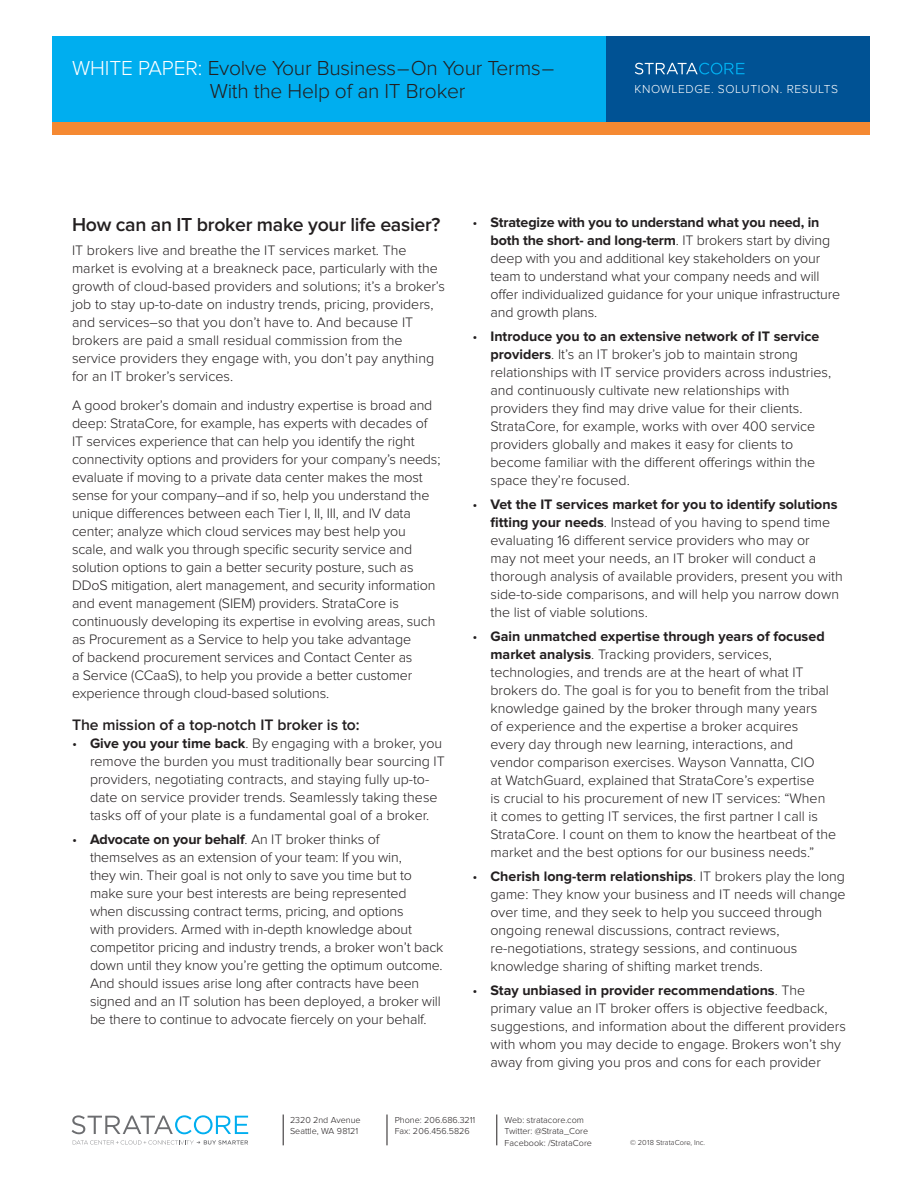
<style>
.page{position:relative;width:918px;height:1188px;background:#fff}
.page>*{position:absolute;margin:0;border:0;box-sizing:border-box;transform-origin:0 0}
.Body_header{font:300 21px/22.5px "Proxima Nova";letter-spacing:-.01em;color:#231f20}
.body_header_2{font:600 19.5px "Proxima Nova";letter-spacing:-.015em;color:#231f20}
.body_header_3{font:600 15.75px "Proxima Nova";letter-spacing:-.005em;color:#231f20}
.Bullet_text{font:300 14.25px/18px "Proxima Nova";color:#231f20}
.Body_text{font:300 14.25px/18px "Proxima Nova";letter-spacing:-.01em;color:#231f20}
.t1{font:300 12px "Proxima Nova";letter-spacing:.05em;color:#fff}
.Body_text-2{font:300 9px/11.2px "Proxima Nova";color:#231f20}
.t2{font:300 7.5px "Proxima Nova";color:#231f20}
.s1{color:#fff}
.s2{font-weight:700}
</style>
<div class="page">
<div style="left:603px;top:36px;width:267px;height:86px;background:#005294"></div>
<div style="left:52px;top:36px;width:554px;height:86px;background:#00aeef"></div>
<div style="left:52px;top:122px;width:818px;height:13px;background:#f58932"></div>
<svg style="left:635px;top:63px;width:110px;height:11px"></svg>
<hr style="left:387px;top:1115px;width:1px;height:30px;background:#231f20">
<hr style="left:283px;top:1115px;width:1px;height:30px;background:#231f20">
<hr style="left:496px;top:1115px;width:1px;height:30px;background:#231f20">
<svg style="left:72px;top:1115px;width:176px;height:19px"></svg>
<svg style="left:73px;top:1140px;width:175px;height:5px"></svg>
<p class="Body_header" style="left:210px;top:57px;width:346px;text-indent:-138px"><span class="s1">WHITE PAPER:</span> Evolve Your Business–On Your Terms–<br>With the Help of an IT Broker</p>
<p class="t1" style="left:634px;top:82px;width:205px">KNOWLEDGE. SOLUTION. RESULTS</p>
<p class="body_header_2" style="left:72px;top:214px;width:370px">How can an IT broker make your life easier?</p>
<p class="Body_text" style="left:72px;top:242px;width:375px">IT brokers live and breathe the IT services market. The market is evolving at a breakneck pace, particularly with the growth of cloud-based providers and solutions; it’s a broker’s job to stay up-to-date on industry trends, pricing, providers, and services–so that you don’t have to. And because IT brokers are paid a small residual commission from the service providers they engage with, you don’t pay anything for an IT broker’s services.</p>
<p class="Body_text" style="left:72px;top:396px;width:370px">A good broker’s domain and industry expertise is broad and deep: StrataCore, for example, has experts with decades of IT services experience that can help you identify the right connectivity options and providers for your company’s needs; evaluate if moving to a private data center makes the most sense for your company–and if so, help you understand the unique differences between each Tier I, II, III, and IV data center; analyze which cloud services may best help you scale, and walk you through specific security service and solution options to gain a better security posture, such as DDoS mitigation, alert management, and security information and event management (SIEM) providers. StrataCore is continuously developing its expertise in evolving areas, such as Procurement as a Service to help you take advantage<br>of backend procurement services and Contact Center as<br>a Service (CCaaS), to help you provide a better customer experience through cloud-based solutions.</p>
<p class="body_header_3" style="left:72px;top:716px;width:289px">The mission of a top-notch IT broker is to:</p>
<p class="Bullet_text" style="left:90px;top:735px;width:356px;text-indent:-18px">• <span class="s2">Give you your time back</span>. By engaging with a broker, you remove the burden you must traditionally bear sourcing IT providers, negotiating contracts, and staying fully up-to&shy;date on service provider trends. Seamlessly taking these tasks off of your plate is a fundamental goal of a broker.</p>
<p class="Bullet_text" style="left:90px;top:831px;width:355px;text-indent:-18px">• <span class="s2">Advocate on your behalf</span>. An IT broker thinks of themselves as an extension of your team: If you win,<br>they win. Their goal is not only to save you time but to make sure your best interests are being represented<br>when discussing contract terms, pricing, and options<br>with providers. Armed with in-depth knowledge about competitor pricing and industry trends, a broker won’t back down until they know you’re getting the optimum outcome.<br>And should issues arise long after contracts have been signed and an IT solution has been deployed, a broker will be there to continue to advocate fiercely on your behalf.</p>
<p class="Bullet_text" style="left:490px;top:214px;width:351px;text-indent:-18px">• <span class="s2">Strategize with you to understand what you need, in both the short- and long-term</span>. IT brokers start by diving deep with you and additional key stakeholders on your team to understand what your company needs and will offer individualized guidance for your unique infrastructure and growth plans.</p>
<p class="Bullet_text" style="left:490px;top:328px;width:342px;text-indent:-18px">• <span class="s2">Introduce you to an extensive network of IT service providers</span>. It’s an IT broker’s job to maintain strong relationships with IT service providers across industries, and continuously cultivate new relationships with providers they find may drive value for their clients.<br>StrataCore, for example, works with over 400 service providers globally and makes it easy for clients to become familiar with the different offerings within the space they’re focused.</p>
<p class="Bullet_text" style="left:490px;top:496px;width:354px;text-indent:-18px">• <span class="s2">Vet the IT services market for you to identify solutions fitting your needs</span>. Instead of you having to spend time evaluating 16 different service providers who may or<br>may not meet your needs, an IT broker will conduct a thorough analysis of available providers, present you with side-to-side comparisons, and will help you narrow down the list of viable solutions.</p>
<p class="Bullet_text" style="left:490px;top:628px;width:347px;text-indent:-18px">• <span class="s2">Gain unmatched expertise through years of focused market analysis</span>. Tracking providers, services, technologies, and trends are at the heart of what IT brokers do. The goal is for you to benefit from the tribal knowledge gained by the broker through many years<br>of experience and the expertise a broker acquires every day through new learning, interactions, and vendor comparison exercises. Wayson Vannatta, CIO<br>at WatchGuard, explained that StrataCore’s expertise<br>is crucial to his procurement of new IT services: “When<br>it comes to getting IT services, the first partner I call is StrataCore. I count on them to know the heartbeat of the market and the best options for our business needs.”</p>
<p class="Bullet_text" style="left:490px;top:868px;width:357px;text-indent:-18px">• <span class="s2">Cherish long-term relationships</span>. IT brokers play the long game: They know your business and IT needs will change over time, and they seek to help you succeed through ongoing renewal discussions, contract reviews, re-negotiations, strategy sessions, and continuous knowledge sharing of shifting market trends.</p>
<p class="Bullet_text" style="left:490px;top:982px;width:357px;text-indent:-18px">• <span class="s2">Stay unbiased in provider recommendations</span>. The primary value an IT broker offers is objective feedback, suggestions, and information about the different providers with whom you may decide to engage. Brokers won’t shy away from giving you pros and cons for each provider</p>
<p class="Body_text-2" style="left:290px;top:1115px;width:72px">2320 2nd Avenue<br>Seattle, WA 98121</p>
<p class="Body_text-2" style="left:395px;top:1115px;width:82px">Phone: 206.686.3211<br>Fax: 206.456.5826</p>
<p class="Body_text-2" style="left:505px;top:1115px;width:89px">Web: stratacore.com<br>Twitter: @Strata_Core<br>Facebook: /StrataCore</p>
<p class="t2" style="left:630px;top:1139px;width:77px">© 2018 StrataCore, Inc.</p>
</div>
